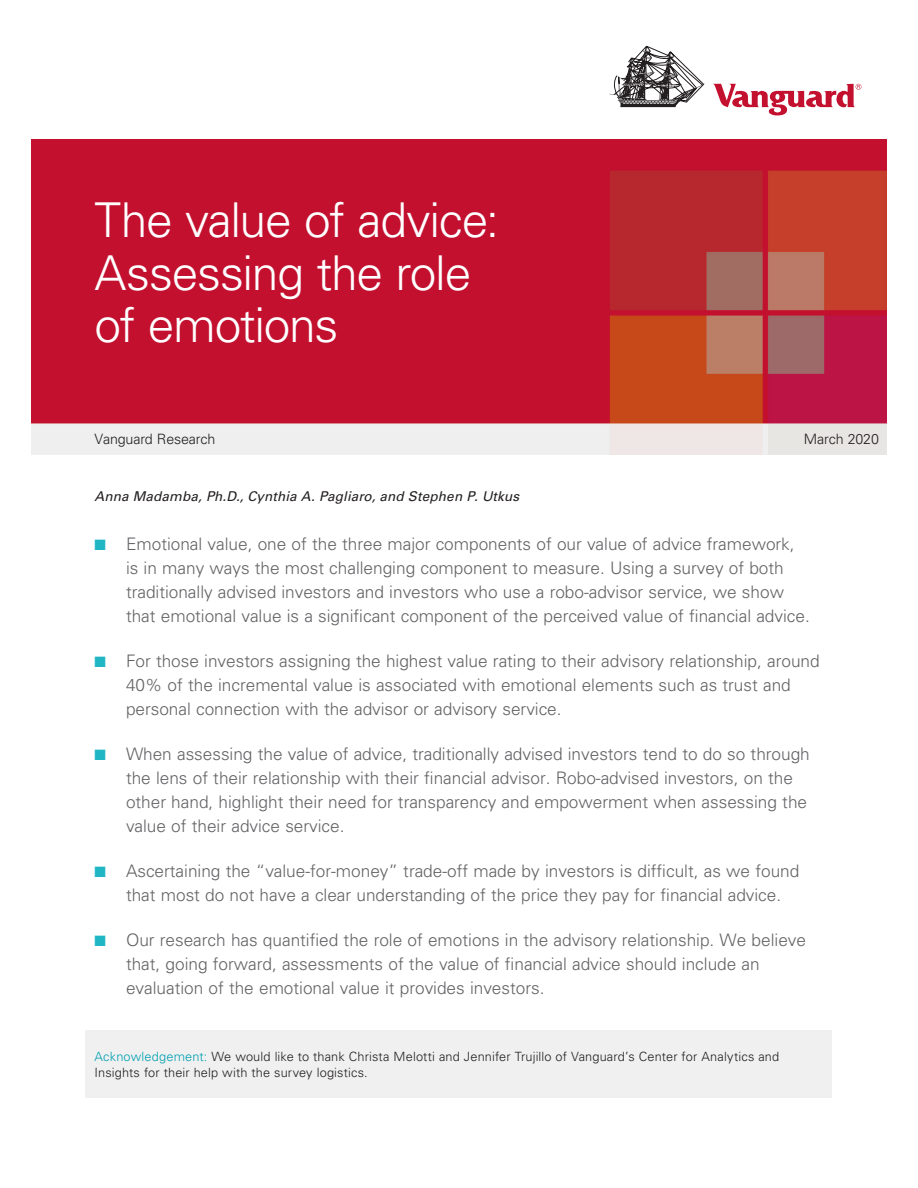
<style>
.page{position:relative;width:918px;height:1188px;background:#fff}
.page>*{position:absolute;margin:0;border:0;box-sizing:border-box;transform-origin:0 0}
.t1{font:300 48px/52.5px "Univers LT Std";letter-spacing:-.025em;color:#fff}
.t2{font:300 17.25px/24px "Univers LT Std";color:#636366}
.t3{font:300 14.25px "Univers LT Std";letter-spacing:-.01em;color:#231f20}
.t4{font:italic 13.5px "Univers LT Std";letter-spacing:.01em;color:#231f20}
.t5{font:300 12.75px/16.5px "Univers LT Std";letter-spacing:.01em;color:#231f20}
.s1{color:#21b6c4}
.s2{color:#00a0b0}
</style>
<div class="page">
<svg style="left:609px;top:46px;width:96px;height:61px"></svg>
<svg style="left:713px;top:84px;width:148px;height:31px"></svg>
<img style="left:32px;top:140px;width:854px;height:314px">
<div style="left:86px;top:1031px;width:746px;height:67px;background:#f0f0f1"></div>
<h1 class="t1" style="left:94px;top:194px;width:406px">The value of advice:<br>Assessing the role of emotions</h1>
<p class="t3" style="left:94px;top:430px;width:122px">Vanguard Research</p>
<p class="t3" style="left:804px;top:430px;width:77px">March 2020</p>
<p class="t4" style="left:94px;top:488px;width:426px">Anna Madamba, Ph.D., Cynthia A. Pagliaro, and Stephen P. Utkus</p>
<p class="t2" style="left:126px;top:532px;width:685px;text-indent:-32px"><span class="s1">■</span> Emotional value, one of the three major components of our value of advice framework, is in many ways the most challenging component to measure. Using a survey of both traditionally advised investors and investors who use a robo-advisor service, we show that emotional value is a significant component of the perceived value of financial advice.</p>
<p class="t2" style="left:126px;top:649px;width:695px;text-indent:-32px"><span class="s1">■</span> For those investors assigning the highest value rating to their advisory relationship, around<br>40% of the incremental value is associated with emotional elements such as trust and personal connection with the advisor or advisory service.</p>
<p class="t2" style="left:126px;top:742px;width:685px;text-indent:-32px"><span class="s1">■</span> When assessing the value of advice, traditionally advised investors tend to do so through the lens of their relationship with their financial advisor. Robo-advised investors, on the other hand, highlight their need for transparency and empowerment when assessing the value of their advice service.</p>
<p class="t2" style="left:126px;top:859px;width:675px;text-indent:-32px"><span class="s1">■</span> Ascertaining the “value-for-money” trade-off made by investors is difficult, as we found that most do not have a clear understanding of the price they pay for financial advice.</p>
<p class="t2" style="left:126px;top:928px;width:682px;text-indent:-32px"><span class="s1">■</span> Our research has quantified the role of emotions in the advisory relationship. We believe that, going forward, assessments of the value of financial advice should include an evaluation of the emotional value it provides investors.</p>
<p class="t5" style="left:94px;top:1048px;width:686px"><span class="s2">Acknowledgement:</span> We would like to thank Christa Melotti and Jennifer Trujillo of Vanguard’s Center for Analytics and<br>Insights for their help with the survey logistics.</p>
</div>
